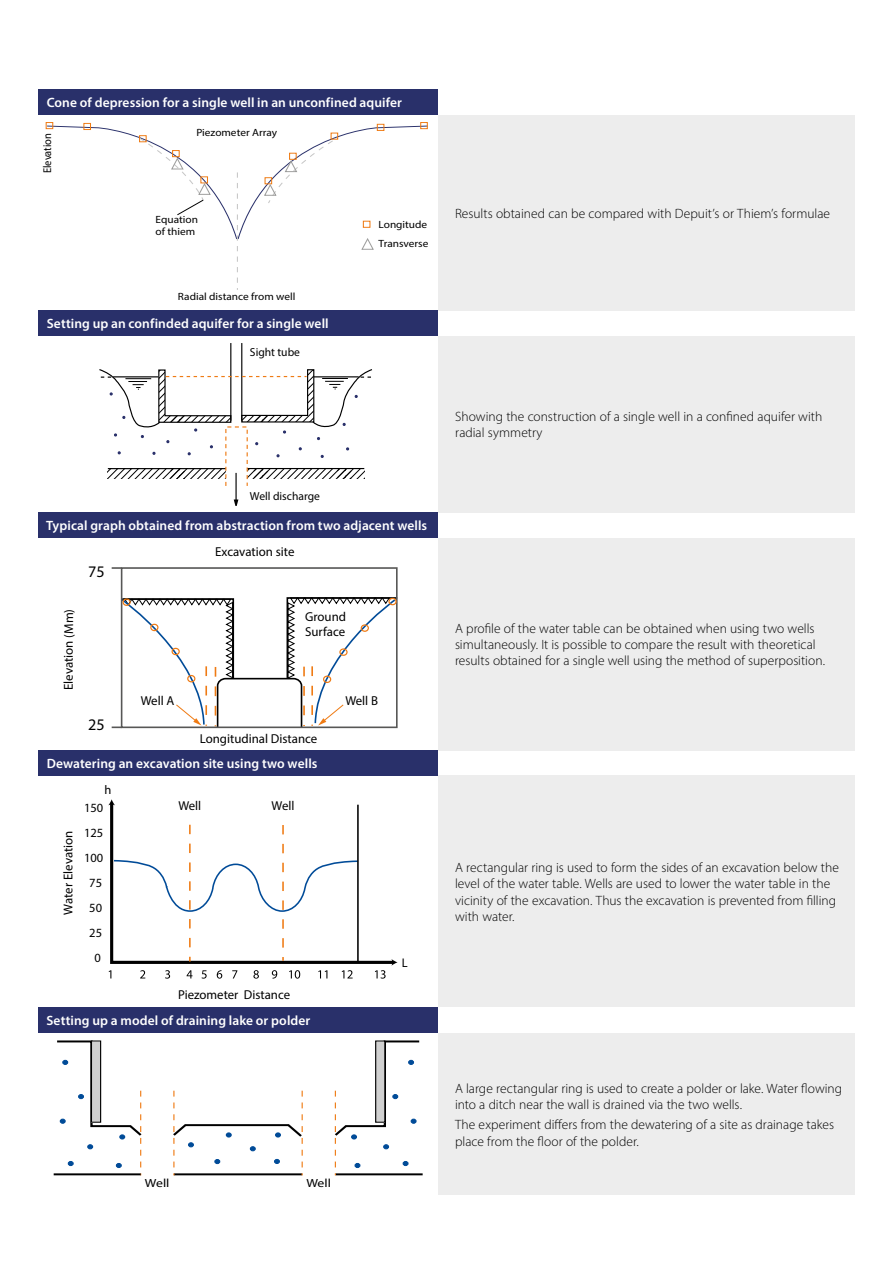
<style>
.page{position:relative;width:893px;height:1263px;background:#fff}
.page>*{position:absolute;margin:0;border:0;box-sizing:border-box;transform-origin:0 0}
.t1{font:16.2px "Myriad Pro";color:#000}
.BODY_para{font:300 13.5px/16.2px "Myriad Pro";color:#000}
.HeadingSOLID{font:600 13.5px "Myriad Pro";letter-spacing:.005em;color:#fff}
.t2{font:12.9px/15.6px "Myriad Pro";color:#000}
.t3{font:12.75px "Myriad Pro";color:#000}
.t4{font:12.6px/25px "Myriad Pro";color:#000;text-align:right}
.t5{font:11.85px "Myriad Pro";color:#000;scale:1.16 1}
.t6{font:11.55px "Myriad Pro";color:#000}
.t7{font:11.25px "Myriad Pro";letter-spacing:-.015em;color:#000;scale:.93 1}
.t8{font:10.5px/19.6px "Myriad Pro";color:#000;scale:1.08 1}
</style>
<div class="page">
<div style="left:38px;top:750px;width:400px;height:26px;background:#29306a"></div>
<div style="left:438px;top:776px;width:417px;height:231px;background:#ededed"></div>
<div style="left:38px;top:89px;width:400px;height:26px;background:#29306a"></div>
<div style="left:438px;top:115px;width:416px;height:195px;background:#ededed"></div>
<div style="left:438px;top:336px;width:416px;height:176px;background:#ededed"></div>
<div style="left:38px;top:512px;width:400px;height:26px;background:#29306a"></div>
<div style="left:438px;top:538px;width:416px;height:212px;background:#ededed"></div>
<div style="left:438px;top:1033px;width:416px;height:162px;background:#ededed"></div>
<div style="left:38px;top:1007px;width:400px;height:26px;background:#29306a"></div>
<div style="left:46px;top:122px;width:7px;height:7px;border:1px solid #ef7b14"></div>
<div style="left:83px;top:123px;width:8px;height:7px;border:1px solid #ef7b14"></div>
<div style="left:377px;top:124px;width:7px;height:7px;border:1px solid #ef7b14"></div>
<div style="left:420px;top:122px;width:8px;height:7px;border:1px solid #ef7b14"></div>
<svg style="left:46px;top:125px;width:382px;height:165px"></svg>
<svg style="left:108px;top:469px;width:256px;height:9px"></svg>
<hr style="left:108px;top:468px;width:118px;height:1px;background:#000">
<hr style="left:247px;top:468px;width:117px;height:1px;background:#000">
<hr style="left:241px;top:343px;width:1px;height:78px;background:#000">
<hr style="left:230px;top:343px;width:1px;height:78px;background:#000">
<svg style="left:99px;top:368px;width:273px;height:90px"></svg>
<div style="left:225px;top:426px;width:23px;height:60px;background:#fff"></div>
<hr style="left:235px;top:473px;width:2px;height:28px;background:#000">
<svg style="left:234px;top:499px;width:4px;height:7px"></svg>
<div style="left:121px;top:567px;width:277px;height:161px;border:2px solid #575756"></div>
<svg style="left:112px;top:567px;width:10px;height:2px"></svg>
<svg style="left:112px;top:596px;width:286px;height:133px"></svg>
<svg style="left:108px;top:799px;width:7px;height:6px"></svg>
<hr style="left:357px;top:805px;width:2px;height:157px;background:#000">
<svg style="left:109px;top:825px;width:250px;height:154px"></svg>
<svg style="left:375px;top:959px;width:22px;height:20px"></svg>
<hr style="left:54px;top:1173px;width:87px;height:2px;background:#000">
<svg style="left:55px;top:1040px;width:87px;height:135px"></svg>
<div style="left:91px;top:1041px;width:10px;height:81px;background:#d0d0d0"></div>
<div style="left:91px;top:1040px;width:10px;height:83px;border:1px solid #000"></div>
<hr style="left:336px;top:1173px;width:87px;height:2px;background:#000">
<svg style="left:173px;top:1091px;width:130px;height:84px"></svg>
<svg style="left:334px;top:1040px;width:87px;height:135px"></svg>
<div style="left:38px;top:310px;width:400px;height:26px;background:#29306a"></div>
<p class="HeadingSOLID" style="left:47px;top:94px;width:357px">Cone of depression for a single well in an unconfined aquifer</p>
<p class="t7" style="left:41px;top:173px;width:44px;rotate:-90deg">Elevation</p>
<p class="t8" style="left:196px;top:123px;width:76px">Piezometer Array</p>
<p class="t8" style="left:156px;top:212px;width:41px;line-height:12.6px">Equation of thiem</p>
<p class="t8" style="left:178px;top:286px;width:110px">Radial distance from well</p>
<p class="HeadingSOLID" style="left:47px;top:315px;width:283px">Setting up an confinded aquifer for a single well</p>
<p class="t6" style="left:250px;top:345px;width:52px">Sight tube</p>
<p class="t8" style="left:379px;top:214px;width:48px">Longitude<br>Transverse</p>
<p class="t6" style="left:250px;top:489px;width:72px">Well discharge</p>
<p class="HeadingSOLID" style="left:46px;top:517px;width:382px">Typical graph obtained from abstraction from two adjacent wells</p>
<p class="t2" style="left:61px;top:690px;width:83px;rotate:-90deg">Ele i otav n (Mm)</p>
<p class="t1" style="left:88px;top:562px;width:18px">75</p>
<p class="t1" style="left:88px;top:714px;width:18px">25</p>
<p class="t2" style="left:215px;top:544px;width:81px">Excavation site</p>
<p class="t2" style="left:305px;top:608px;width:42px">Ground<br>Surface</p>
<p class="t2" style="left:141px;top:692px;width:35px">Well A</p>
<p class="t2" style="left:345px;top:692px;width:34px">Well B</p>
<p class="t2" style="left:200px;top:730px;width:119px">Longitudinal Distance</p>
<p class="HeadingSOLID" style="left:47px;top:755px;width:272px">Dewatering an excavation site using two wells</p>
<p class="t3" style="left:60px;top:914px;width:85px;rotate:-90deg">W noi tavelEreta</p>
<p class="t4" style="left:105px;top:777px;width:8px">h</p>
<p class="t2" style="left:178px;top:797px;width:24px">Well</p>
<p class="t4" style="left:84px;top:795px;width:21px">150</p>
<p class="t2" style="left:272px;top:798px;width:24px">Well</p>
<p class="t4" style="left:84px;top:820px;width:21px">125<br>100<br>75<br>50<br>25<br>0</p>
<p class="t2" style="left:178px;top:986px;width:114px">Piezometer Distance</p>
<p class="HeadingSOLID" style="left:47px;top:1012px;width:265px">Setting up a model of draining lake or polder</p>
<p class="t5" style="left:145px;top:1175px;width:23px">Well</p>
<p class="t5" style="left:306px;top:1175px;width:23px">Well</p>
<p class="t4" style="left:402px;top:950px;width:7px">L</p>
<p class="BODY_para" style="left:455px;top:205px;width:377px">Results obtained can be compared with Depuit’s or Thiem’s formulae</p>
<p class="BODY_para" style="left:455px;top:408px;width:369px">Showing the construction of a single well in a confined aquifer with radial symmetry</p>
<p class="BODY_para" style="left:455px;top:620px;width:372px">A profile of the water table can be obtained when using two wells simultaneously. It is possible to compare the result with theoretical results obtained for a single well using the method of superposition.</p>
<p class="BODY_para" style="left:455px;top:859px;width:385px">A rectangular ring is used to form the sides of an excavation below the level of the water table. Wells are used to lower the water table in the vicinity of the excavation. Thus the excavation is prevented from filling with water.</p>
<p class="BODY_para" style="left:455px;top:1080px;width:389px">A large rectangular ring is used to create a polder or lake. Water flowing into a ditch near the wall is drained via the two wells.</p>
<p class="BODY_para" style="left:455px;top:1117px;width:381px">The experiment differs from the dewatering of a site as drainage takes place from the floor of the polder.</p>
</div>
